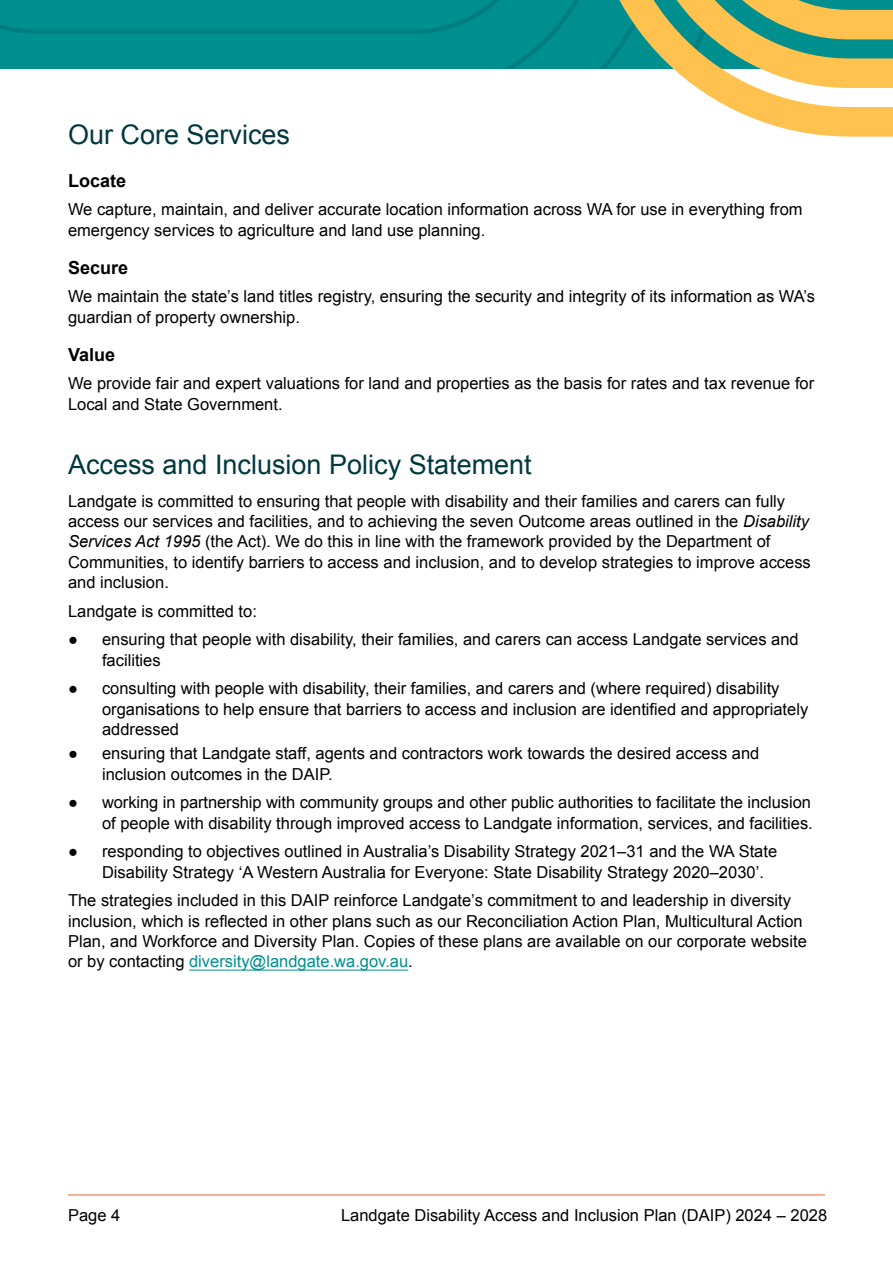
<style>
.page{position:relative;width:893px;height:1263px;background:#fff}
.page>*{position:absolute;margin:0;border:0;box-sizing:border-box;transform-origin:0 0}
.t1{font:27px "Arial";color:#003840}
.t2{font:700 18px "Arial";color:#000}
.t3{font:16.5px/20.2px "Arial";color:#000}
.s1{font-style:italic}
.s2{color:#008f8f}
</style>
<div class="page">
<div style="left:0;top:0;width:589px;height:68px;background:#008f8f"></div>
<svg style="left:589px;top:0;width:304px;height:137px"></svg>
<hr style="left:68px;top:1194px;width:757px;height:1px;background:#e86333">
<hr style="left:189px;top:970px;width:219px;height:1px;background:#008f8f">
<h1 class="t1" style="left:68px;top:117px;width:224px">Our Core Services</h1>
<p class="t2" style="left:68px;top:168px;width:60px">Locate</p>
<p class="t3" style="left:68px;top:200px;width:736px">We capture, maintain, and deliver accurate location information across WA for use in everything from emergency services to agriculture and land use planning.</p>
<p class="t2" style="left:68px;top:255px;width:62px">Secure</p>
<p class="t3" style="left:68px;top:287px;width:749px">We maintain the state’s land titles registry, ensuring the security and integrity of its information as WA’s guardian of property ownership.</p>
<p class="t2" style="left:68px;top:342px;width:49px">Value</p>
<p class="t3" style="left:68px;top:374px;width:748px">We provide fair and expert valuations for land and properties as the basis for rates and tax revenue for<br>Local and State Government.</p>
<h1 class="t1" style="left:68px;top:447px;width:465px">Access and Inclusion Policy Statement</h1>
<p class="t3" style="left:68px;top:491px;width:744px">Landgate is committed to ensuring that people with disability and their families and carers can fully access our services and facilities, and to achieving the seven Outcome areas outlined in the <span class="s1">Disability Services Act 1995</span> (the Act). We do this in line with the framework provided by the Department of Communities, to identify barriers to access and inclusion, and to develop strategies to improve access and inclusion.</p>
<p class="t3" style="left:68px;top:601px;width:190px">Landgate is committed to:</p>
<p class="t3" style="left:102px;top:629px;width:698px;text-indent:-34px">● ensuring that people with disability, their families, and carers can access Landgate services and facilities</p>
<p class="t3" style="left:102px;top:678px;width:708px;text-indent:-34px">● consulting with people with disability, their families, and carers and (where required) disability organisations to help ensure that barriers to access and inclusion are identified and appropriately addressed</p>
<p class="t3" style="left:102px;top:743px;width:659px;text-indent:-34px">● ensuring that Landgate staff, agents and contractors work towards the desired access and inclusion outcomes in the DAIP.</p>
<p class="t3" style="left:68px;top:792px;width:746px;text-align:right">● working in partnership with community groups and other public authorities to facilitate the inclusion of people with disability through improved access to Landgate information, services, and facilities.</p>
<p class="t3" style="left:102px;top:841px;width:677px;text-indent:-34px">● responding to objectives outlined in Australia’s Disability Strategy 2021–31 and the WA State<br>Disability Strategy ‘A Western Australia for Everyone: State Disability Strategy 2020–2030’.</p>
<p class="t3" style="left:68px;top:890px;width:740px">The strategies included in this DAIP reinforce Landgate’s commitment to and leadership in diversity inclusion, which is reflected in other plans such as our Reconciliation Action Plan, Multicultural Action Plan, and Workforce and Diversity Plan. Copies of these plans are available on our corporate website or by contacting <span class="s2">diversity@landgate.wa.gov.au</span>.</p>
<p class="t3" style="left:68px;top:1205px;width:54px">Page 4</p>
<p class="t3" style="left:341px;top:1205px;width:488px">Landgate Disability Access and Inclusion Plan (DAIP) 2024 – 2028</p>
</div>
